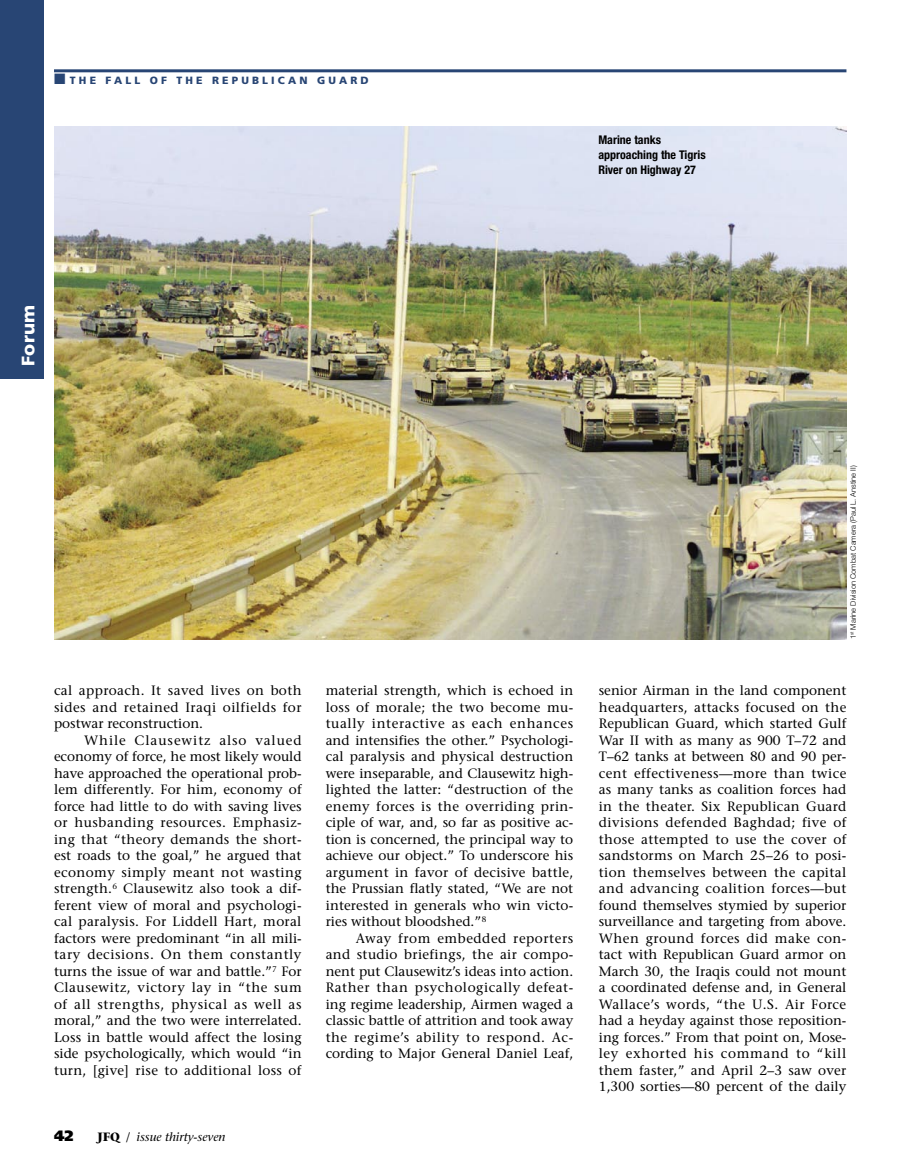
<style>
.page{position:relative;width:905px;height:1175px;background:#fff}
.page>*{position:absolute;margin:0;border:0;box-sizing:border-box;transform-origin:0 0}
.t1{font:900 18px "Frutiger";letter-spacing:.01em;color:#fff}
.t2{font:900 15px "Frutiger";color:#000}
.A_Txt_9_11{font:13.5px/16.5px "Stone Serif";letter-spacing:.01em;color:#000;text-align:justify}
.D_Caption_8_10{font:700 condensed 12px/15px "Helvetica Neue";color:#000}
.t3{font:italic 12px "Stone Serif";color:#000}
.t4{font:900 10.5px "Frutiger";letter-spacing:.3em;color:#284574}
.E_PhotoCrdt_5{font:300 7.5px "Helvetica Neue";color:#000}
.s1{font-weight:700;font-style:normal}
.s2{font-style:normal}
</style>
<div class="page">
<hr style="left:54px;top:69px;width:792px;height:3px;background:#284574">
<div style="left:0;top:0;width:44px;height:378px;background:#284574"></div>
<img style="left:54px;top:126px;width:792px;height:513px">
<p class="t4" style="left:54px;top:74px;width:316px">■ THE FALL OF THE REPUBLICAN GUARD</p>
<p class="D_Caption_8_10" style="left:598px;top:132px;width:109px">Marine tanks approaching the Tigris<br>River on Highway 27</p>
<p class="t1" style="left:17px;top:366px;width:62px;rotate:-90deg">Forum</p>
<p class="A_Txt_9_11" style="left:54px;top:682px;width:249px">cal approach. It saved lives on both sides and retained Iraqi oilfields for postwar reconstruction.</p>
<p class="A_Txt_9_11" style="left:54px;top:731px;width:249px;text-indent:30px">While Clausewitz also valued economy of force, he most likely would have approached the operational prob&shy;lem differently. For him, economy of force had little to do with saving lives or husbanding resources. Emphasiz&shy;ing that “theory demands the short&shy;est roads to the goal,” he argued that economy simply meant not wasting strength.<sup>6</sup> Clausewitz also took a dif&shy;ferent view of moral and psychologi&shy;cal paralysis. For Liddell Hart, moral factors were predominant “in all mili&shy;tary decisions. On them constantly turns the issue of war and battle.”<sup>7</sup> For Clausewitz, victory lay in “the sum of all strengths, physical as well as moral,” and the two were interrelated.<br>Loss in battle would affect the losing side psychologically, which would “in turn, [give] rise to additional loss of</p>
<p class="t2" style="left:54px;top:1127px;width:21px">42</p>
<p class="t3" style="left:97px;top:1130px;width:129px"><span class="s1">JFQ</span> <span class="s2">/</span> issue thirty-seven</p>
<p class="A_Txt_9_11" style="left:326px;top:682px;width:249px">material strength, which is echoed in loss of morale; the two become mu&shy;tually interactive as each enhances and intensifies the other.” Psychologi&shy;cal paralysis and physical destruction were inseparable, and Clausewitz high&shy;lighted the latter: “destruction of the enemy forces is the overriding prin&shy;ciple of war, and, so far as positive ac&shy;tion is concerned, the principal way to achieve our object.” To underscore his argument in favor of decisive battle, the Prussian flatly stated, “We are not interested in generals who win victo&shy;ries without bloodshed.”<sup>8</sup></p>
<p class="A_Txt_9_11" style="left:326px;top:929px;width:249px;text-indent:30px">Away from embedded reporters and studio briefings, the air compo&shy;nent put Clausewitz’s ideas into action.<br>Rather than psychologically defeat&shy;ing regime leadership, Airmen waged a classic battle of attrition and took away the regime’s ability to respond. Ac&shy;cording to Major General Daniel Leaf,</p>
<p class="E_PhotoCrdt_5" style="left:848px;top:639px;width:176px;rotate:-90deg">1<sup>st</sup> Marine Division Combat Camera (Paul L. Anstine II)</p>
<p class="A_Txt_9_11" style="left:598px;top:682px;width:249px">senior Airman in the land component headquarters, attacks focused on the Republican Guard, which started Gulf War II with as many as 900 T–72 and T–62 tanks at between 80 and 90 per&shy;cent effectiveness—more than twice as many tanks as coalition forces had in the theater. Six Republican Guard divisions defended Baghdad; five of those attempted to use the cover of sandstorms on March 25–26 to posi&shy;tion themselves between the capital and advancing coalition forces—but found themselves stymied by superior surveillance and targeting from above.<br>When ground forces did make con&shy;tact with Republican Guard armor on March 30, the Iraqis could not mount a coordinated defense and, in General Wallace’s words, “the U.S. Air Force had a heyday against those reposition&shy;ing forces.” From that point on, Mose&shy;ley exhorted his command to “kill them faster,” and April 2–3 saw over 1,300 sorties—80 percent of the daily</p>
</div>
